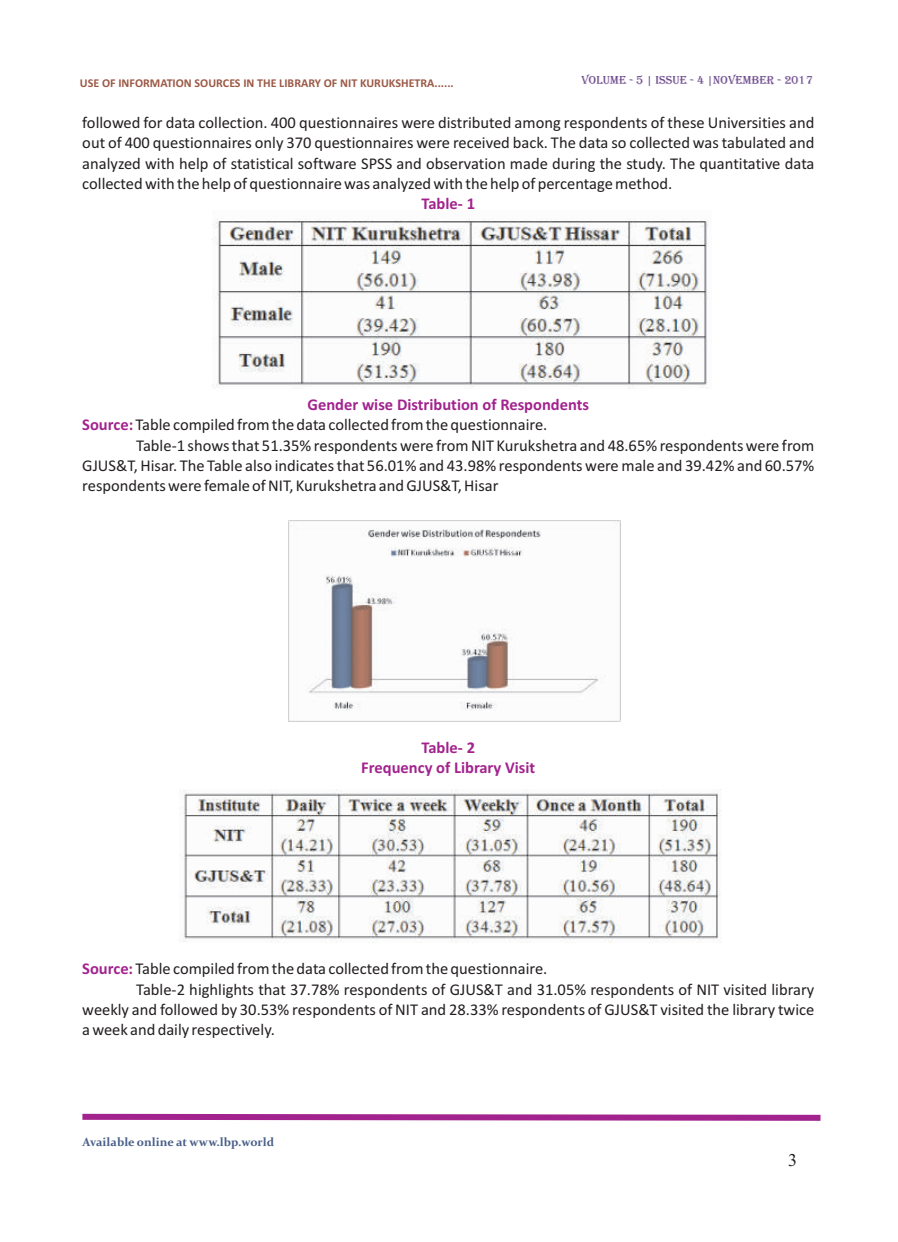
<style>
.page{position:relative;width:898px;height:1242px;background:#fff}
.page>*{position:absolute;margin:0;border:0;box-sizing:border-box;transform-origin:0 0}
.t1{font:18px "Times New Roman";color:#231f20}
.t2{font:16.5px/20.1px "Calibri";color:#231f20;text-align:justify}
.t3{font:700 16.5px/20.1px "Calibri";color:#a2238e;text-align:center}
.t4{font:700 12px "Calibri";color:#9c5946}
.t5{font:700 12px "Constantia";color:#485e88}
.t6{font:12px "Algerian";color:#674287}
.s1{font-weight:700;color:#a2238e}
</style>
<div class="page">
<svg style="left:82px;top:1113px;width:739px;height:8px;background:#b959aa"></svg>
<img style="left:288px;top:520px;width:332px;height:201px">
<img style="left:212px;top:219px;width:497px;height:170px">
<img style="left:179px;top:790px;width:542px;height:153px">
<p class="t4" style="left:80px;top:78px;width:375px">USE OF INFORMATION SOURCES IN THE LIBRARY OF NIT KURUKSHETRA......</p>
<p class="t6" style="left:581px;top:73px;width:233px">VOLUME - 5 | ISSUE - 4 |NOVEMBER - 2017</p>
<p class="t2" style="left:82px;top:114px;width:733px">followed for data collection. 400 questionnaires were distributed among respondents of these Universities and out of 400 questionnaires only 370 questionnaires were received back. The data so collected was tabulated and analyzed with help of statistical software SPSS and observation made during the study. The quantitative data collected with the help of questionnaire was analyzed with the help of percentagemethod.</p>
<p class="t3" style="left:421px;top:195px;width:55px">Table- 1</p>
<p class="t3" style="left:307px;top:396px;width:283px">Gender wise Distribution of Respondents</p>
<p class="t2" style="left:82px;top:416px;width:466px"><span class="s1">Source:</span>Table compiled from the data collected from the questionnaire.</p>
<p class="t2" style="left:136px;top:436px;width:679px">Table-1 shows that 51.35% respondents were from NIT Kurukshetra and 48.65% respondents were from</p>
<p class="t2" style="left:82px;top:456px;width:733px">GJUS&amp;T, Hisar. The Table also indicates that 56.01% and 43.98% respondents were male and 39.42% and 60.57%</p>
<p class="t2" style="left:82px;top:477px;width:417px">respondents were female of NIT, Kurukshetra and GJUS&amp;T, Hisar</p>
<p class="t3" style="left:361px;top:738px;width:175px">Table- 2<br>Frequency of Library Visit</p>
<p class="t2" style="left:82px;top:960px;width:466px"><span class="s1">Source:</span>Table compiled from the data collected from the questionnaire.</p>
<p class="t2" style="left:136px;top:980px;width:679px">Table-2 highlights that 37.78% respondents of GJUS&amp;T and 31.05% respondents of NIT visited library</p>
<p class="t2" style="left:82px;top:1000px;width:733px">weekly and followed by 30.53% respondents of NIT and 28.33% respondents of GJUS&amp;T visited the library twice</p>
<p class="t2" style="left:82px;top:1020px;width:194px">a week and daily respectively.</p>
<p class="t5" style="left:82px;top:1137px;width:193px">Available online at www.lbp.world</p>
<p class="t1" style="left:787px;top:1154px;width:10px">3</p>
</div>
